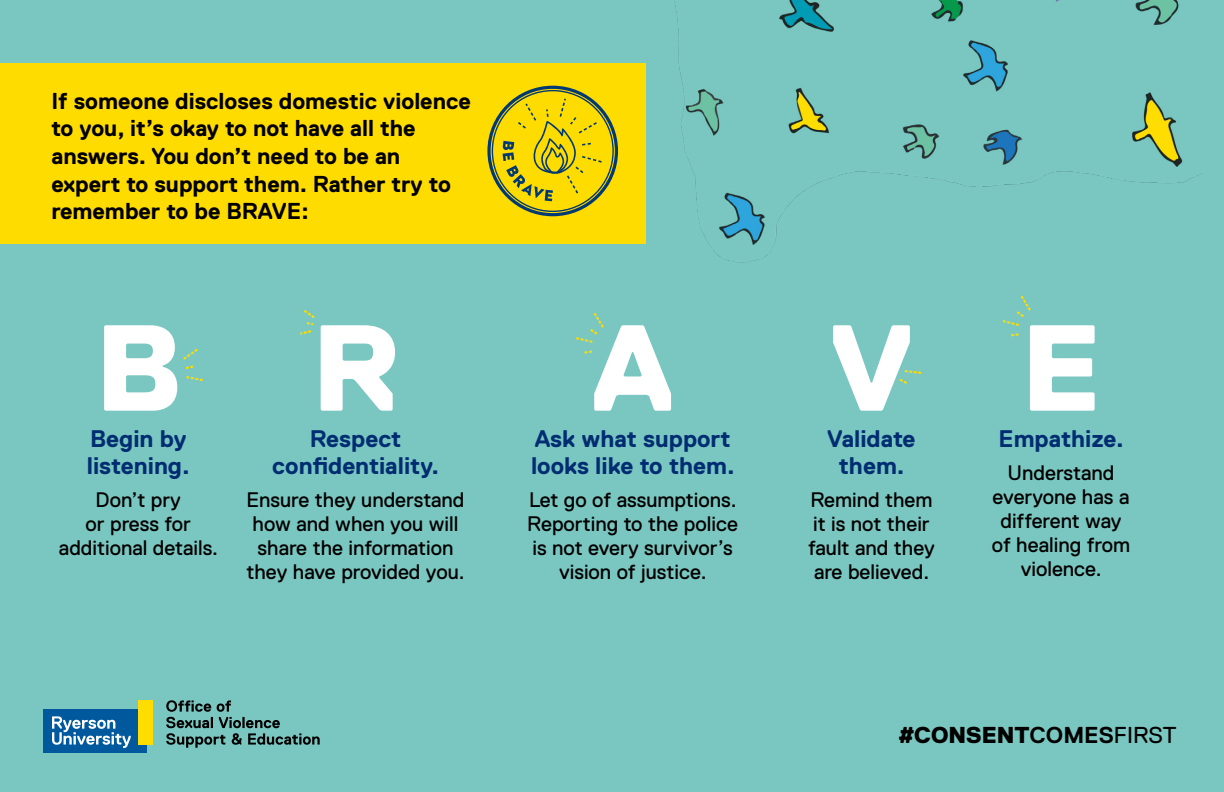
<style>
.page{position:relative;width:1224px;height:792px;background:#7ac7c1}
.page>*{position:absolute;margin:0;border:0;box-sizing:border-box;transform-origin:0 0}
.H2_letters{font:800 122px "Replica Std";color:#fff}
.H2{font:700 24px "Replica Std";color:#002d72}
.t1{font:700 23px "Replica Std";color:#000}
.Hashtag{font:800 23px "Replica Std";color:#000}
.Body_text{font:21px/24px "Replica Std";color:#000}
.s1{font-weight:700}
.s2{font-weight:400}
</style>
<div class="page">
<div style="left:0;top:63px;width:645px;height:180px;background:#ffdc00"></div>
<svg style="left:487px;top:86px;width:131px;height:130px"></svg>
<img style="left:674px;top:0;width:528px;height:263px">
<svg style="left:183px;top:348px;width:20px;height:33px"></svg>
<svg style="left:300px;top:310px;width:15px;height:25px"></svg>
<svg style="left:576px;top:312px;width:28px;height:42px"></svg>
<svg style="left:899px;top:370px;width:23px;height:14px"></svg>
<svg style="left:1002px;top:295px;width:29px;height:42px"></svg>
<svg style="left:166px;top:700px;width:154px;height:48px"></svg>
<div style="left:43px;top:709px;width:104px;height:44px;background:#00599d"></div>
<div style="left:138px;top:700px;width:14px;height:45px;background:#fd0"></div>
<svg style="left:52px;top:716px;width:79px;height:32px"></svg>
<h1 class="t1" style="left:51px;top:88px;width:421px">If someone discloses domestic violence</h1>
<h1 class="t1" style="left:51px;top:116px;width:366px">to you, it’s okay to not have all the</h1>
<h1 class="t1" style="left:51px;top:143px;width:350px">answers. You don’t need to be an</h1>
<h1 class="t1" style="left:51px;top:171px;width:401px">expert to support them. Rather try to</h1>
<h1 class="t1" style="left:51px;top:198px;width:259px">remember to be BRAVE:</h1>
<h2 class="H2_letters" style="left:96px;top:301px;width:87px">B</h2>
<p class="H2" style="left:90px;top:425px;width:98px">Begin by</p>
<p class="H2" style="left:87px;top:452px;width:104px">listening.</p>
<p class="Body_text" style="left:96px;top:488px;width:87px">Don’t pry</p>
<p class="Body_text" style="left:86px;top:512px;width:107px">or press for</p>
<p class="Body_text" style="left:59px;top:536px;width:161px">additional details.</p>
<h2 class="H2_letters" style="left:312px;top:301px;width:88px">R</h2>
<p class="H2" style="left:310px;top:425px;width:93px">Respect</p>
<p class="H2" style="left:272px;top:452px;width:168px">confidentiality.</p>
<p class="Body_text" style="left:246px;top:488px;width:220px">Ensure they understand</p>
<p class="Body_text" style="left:253px;top:512px;width:207px">how and when you will</p>
<p class="Body_text" style="left:257px;top:536px;width:197px">share the information</p>
<p class="Body_text" style="left:246px;top:560px;width:220px">they have provided you.</p>
<h2 class="H2_letters" style="left:592px;top:301px;width:83px">A</h2>
<p class="H2" style="left:535px;top:425px;width:197px">Ask what support</p>
<p class="H2" style="left:531px;top:452px;width:205px">looks like to them.</p>
<p class="Body_text" style="left:529px;top:488px;width:209px">Let go of assumptions.</p>
<p class="Body_text" style="left:527px;top:512px;width:212px">Reporting to the police</p>
<p class="Body_text" style="left:532px;top:536px;width:202px">is not every survivor’s</p>
<p class="Body_text" style="left:559px;top:560px;width:149px">vision of justice.</p>
<h2 class="H2_letters" style="left:829px;top:301px;width:86px">V</h2>
<p class="H2" style="left:827px;top:425px;width:90px">Validate</p>
<p class="H2" style="left:839px;top:452px;width:67px">them.</p>
<p class="Body_text" style="left:808px;top:488px;width:128px">Remind them it is not their fault and they are believed.</p>
<h2 class="H2_letters" style="left:1021px;top:301px;width:81px">E</h2>
<p class="H2" style="left:999px;top:425px;width:127px">Empathize.</p>
<p class="Body_text" style="left:1008px;top:461px;width:108px">Understand</p>
<p class="Body_text" style="left:992px;top:485px;width:139px">everyone has a</p>
<p class="Body_text" style="left:1000px;top:509px;width:123px">different way</p>
<p class="Body_text" style="left:992px;top:533px;width:140px">of healing from</p>
<p class="Body_text" style="left:1021px;top:557px;width:83px">violence.</p>
<p class="Hashtag" style="left:899px;top:722px;width:279px">#CONSENT<span class="s1">COMES</span><span class="s2">FIRST</span></p>
</div>
